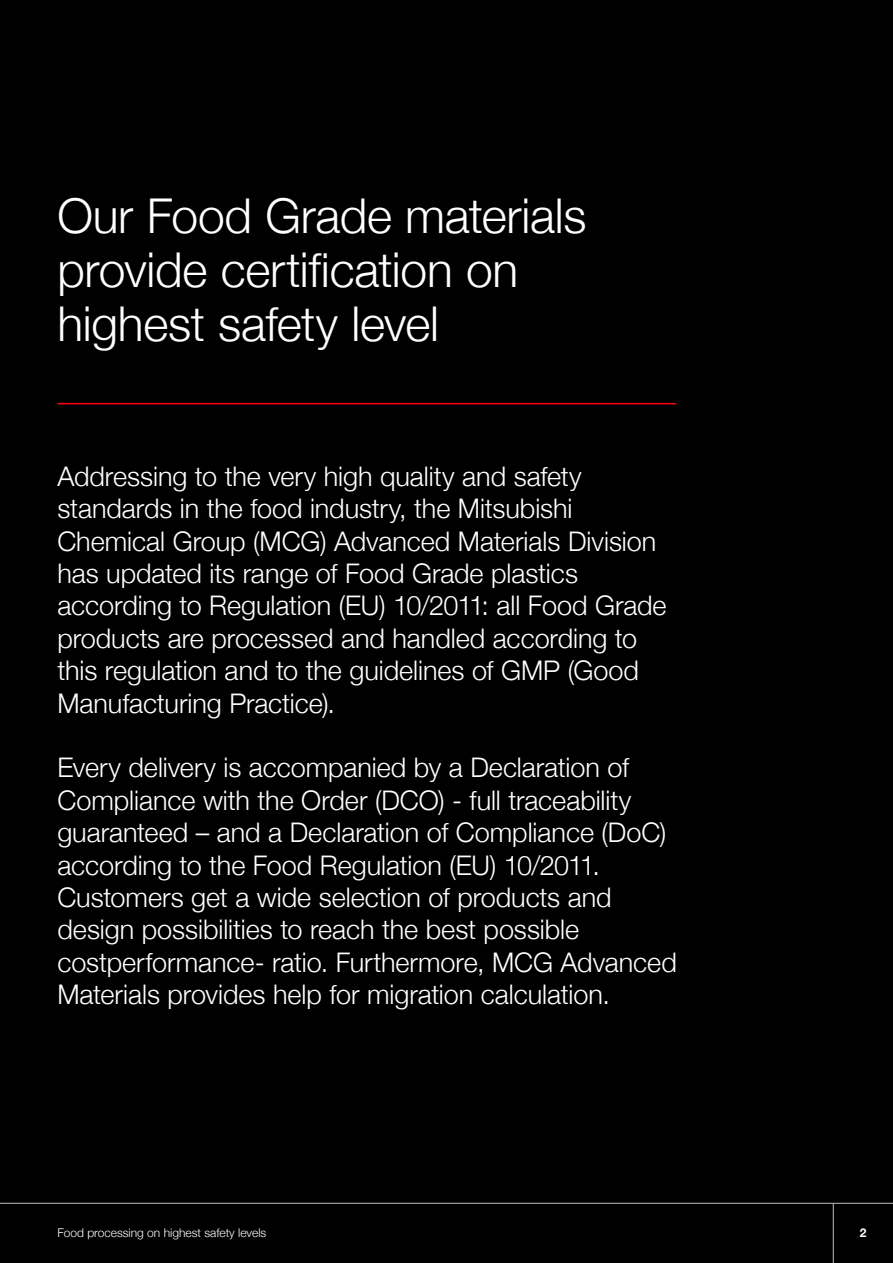
<style>
.page{position:relative;width:893px;height:1263px;background:#000}
.page>*{position:absolute;margin:0;border:0;box-sizing:border-box;transform-origin:0 0}
.t1{font:300 48px/54px "Helvetica Neue";letter-spacing:-.005em;color:#fff}
.t2{font:300 27px/32.4px "Helvetica Neue";letter-spacing:-.005em;color:#fff}
.t3{font:300 12px "Helvetica Neue";color:#fff}
.t4{font:700 12px "Helvetica Neue";color:#fff}
</style>
<div class="page">
<hr style="left:0;top:1203px;width:893px;height:1px;background:#bebebe">
<hr style="left:833px;top:1203px;width:1px;height:60px;background:#bebebe">
<hr style="left:57px;top:403px;width:619px;height:1px;background:#ff000f">
<h1 class="t1" style="left:57px;top:186px;width:531px">Our Food Grade materials provide certification on highest safety level</h1>
<p class="t2" style="left:57px;top:458px;width:611px">Addressing to the very high quality and safety standards in the food industry, the Mitsubishi Chemical Group (MCG) Advanced Materials Division has updated its range of Food Grade plastics according to Regulation (EU) 10/2011: all Food Grade products are processed and handled according to this regulation and to the guidelines of GMP (Good Manufacturing Practice).</p>
<p class="t2" style="left:57px;top:750px;width:621px">Every delivery is accompanied by a Declaration of Compliance with the Order (DCO) - full traceability guaranteed – and a Declaration of Compliance (DoC) according to the Food Regulation (EU) 10/2011.<br>Customers get a wide selection of products and design possibilities to reach the best possible costperformance- ratio. Furthermore, MCG Advanced Materials provides help for migration calculation.</p>
<p class="t3" style="left:57px;top:1223px;width:210px">Food processing on highest safety levels</p>
<p class="t4" style="left:860px;top:1223px;width:8px">2</p>
</div>
